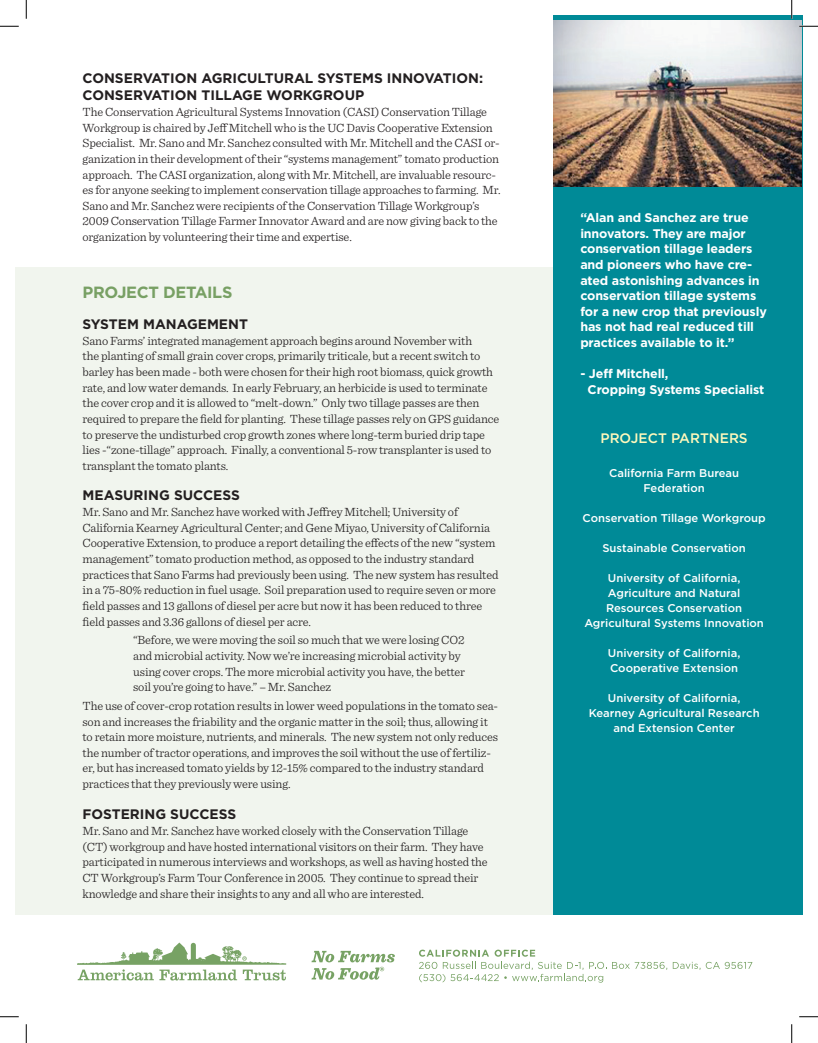
<style>
.page{position:relative;width:818px;height:1043px;background:#fff}
.page>*{position:absolute;margin:0;border:0;box-sizing:border-box;transform-origin:0 0}
.t1{font:700 16.25px "Gotham HTF";letter-spacing:-.02em;color:#78a064}
.t2{font:700 13.75px/17.5px "Gotham HTF";color:#231f20}
.t3{font:500 13.75px "Gotham HTF";color:#fff9bc}
.t4{font:300 12.5px/15.6px "Sentinel";letter-spacing:-.01em;color:#231f20}
.t5{font:700 12.5px/15.6px "Gotham HTF";letter-spacing:-.01em;color:#fff}
.t6{font:500 11.25px/15px "Gotham HTF";color:#fff;text-align:center}
</style>
<div class="page">
<svg style="left:77px;top:942px;width:209px;height:38px"></svg>
<svg style="left:311px;top:950px;width:84px;height:29px"></svg>
<svg style="left:612px;top:961px;width:140px;height:9px"></svg>
<svg style="left:419px;top:949px;width:186px;height:33px"></svg>
<div style="left:15px;top:267px;width:787px;height:647px;background:#f1f5ee"></div>
<div style="left:553px;top:15px;width:249px;height:899px;background:#008a97"></div>
<img style="left:553px;top:21px;width:248px;height:165px">
<svg style="left:0;top:25px;width:19px;height:2px"></svg>
<svg style="left:799px;top:25px;width:19px;height:2px"></svg>
<svg style="left:0;top:1016px;width:19px;height:1px"></svg>
<svg style="left:799px;top:1016px;width:19px;height:1px"></svg>
<svg style="left:25px;top:0;width:2px;height:19px"></svg>
<svg style="left:25px;top:1024px;width:2px;height:18px"></svg>
<svg style="left:790px;top:0;width:2px;height:19px"></svg>
<svg style="left:791px;top:1024px;width:1px;height:18px"></svg>
<p class="t2" style="left:82px;top:69px;width:402px">CONSERVATION AGRICULTURAL SYSTEMS INNOVATION:<br>CONSERVATION TILLAGE WORKGROUP</p>
<p class="t4" style="left:82px;top:103px;width:419px">The Conservation Agricultural Systems Innovation (CASI) Conservation Tillage Workgroup is chaired by Jeff Mitchell who is the UC Davis Cooperative Extension Specialist. Mr. Sano and Mr. Sanchez consulted with Mr. Mitchell and the CASI or&shy;ganization in their development of their “systems management” tomato production approach. The CASI organization, along with Mr. Mitchell, are invaluable resourc&shy;es for anyone seeking to implement conservation tillage approaches to farming. Mr.<br>Sano and Mr. Sanchez were recipients of the Conservation Tillage Workgroup’s 2009 Conservation Tillage Farmer Innovator Award and are now giving back to the organization by volunteering their time and expertise.</p>
<h1 class="t1" style="left:82px;top:283px;width:151px">PROJECT DETAILS</h1>
<p class="t2" style="left:82px;top:315px;width:167px">SYSTEM MANAGEMENT</p>
<p class="t4" style="left:82px;top:332px;width:418px">Sano Farms’ integrated management approach begins around November with<br>the planting of small grain cover crops, primarily triticale, but a recent switch to barley has been made - both were chosen for their high root biomass, quick growth rate, and low water demands. In early February, an herbicide is used to terminate the cover crop and it is allowed to “melt-down.” Only two tillage passes are then required to prepare the field for planting. These tillage passes rely on GPS guidance to preserve the undisturbed crop growth zones where long-term buried drip tape lies -“zone-tillage” approach. Finally, a conventional 5-row transplanter is used to transplant the tomato plants.</p>
<p class="t2" style="left:82px;top:486px;width:159px">MEASURING SUCCESS</p>
<p class="t4" style="left:82px;top:503px;width:417px">Mr. Sano and Mr. Sanchez have worked with Jeffrey Mitchell; University of California Kearney Agricultural Center; and Gene Miyao, University of California Cooperative Extension, to produce a report detailing the effects of the new “system management” tomato production method, as opposed to the industry standard practices that Sano Farms had previously been using. The new system has resulted in a 75-80% reduction in fuel usage. Soil preparation used to require seven or more field passes and 13 gallons of diesel per acre but now it has been reduced to three field passes and 3.36 gallons of diesel per acre.</p>
<p class="t4" style="left:133px;top:631px;width:333px">“Before, we were moving the soil so much that we were losing CO2 and microbial activity. Now we’re increasing microbial activity by using cover crops. The more microbial activity you have, the better soil you’re going to have.” – Mr. Sanchez</p>
<p class="t4" style="left:82px;top:697px;width:417px">The use of cover-crop rotation results in lower weed populations in the tomato sea&shy;son and increases the friability and the organic matter in the soil; thus, allowing it to retain more moisture, nutrients, and minerals. The new system not only reduces the number of tractor operations, and improves the soil without the use of fertiliz&shy;er, but has increased tomato yields by 12-15% compared to the industry standard practices that they previously were using.</p>
<p class="t2" style="left:82px;top:805px;width:155px">FOSTERING SUCCESS</p>
<p class="t4" style="left:82px;top:822px;width:406px">Mr. Sano and Mr. Sanchez have worked closely with the Conservation Tillage (CT) workgroup and have hosted international visitors on their farm. They have participated in numerous interviews and workshops, as well as having hosted the CT Workgroup’s Farm Tour Conference in 2005. They continue to spread their knowledge and share their insights to any and all who are interested.</p>
<p class="t5" style="left:580px;top:209px;width:188px">“Alan and Sanchez are true innovators. They are major conservation tillage leaders and pioneers who have cre&shy;ated astonishing advances in conservation tillage systems for a new crop that previously has not had real reduced till practices available to it.”</p>
<p class="t5" style="left:587px;top:366px;width:178px;text-indent:-7px">- Jeff Mitchell,<br>Cropping Systems Specialist</p>
<p class="t3" style="left:600px;top:430px;width:149px">PROJECT PARTNERS</p>
<p class="t6" style="left:609px;top:465px;width:131px">California Farm Bureau<br>Federation</p>
<p class="t6" style="left:582px;top:510px;width:185px">Conservation Tillage Workgroup</p>
<p class="t6" style="left:602px;top:540px;width:145px">Sustainable Conservation</p>
<p class="t6" style="left:584px;top:570px;width:181px">University of California,<br>Agriculture and Natural<br>Resources Conservation<br>Agricultural Systems Innovation</p>
<p class="t6" style="left:608px;top:645px;width:134px;text-align:left">University of California,<br>Cooperative Extension</p>
<p class="t6" style="left:588px;top:690px;width:172px">University of California,<br>Kearney Agricultural Research and Extension Center</p>
</div>
